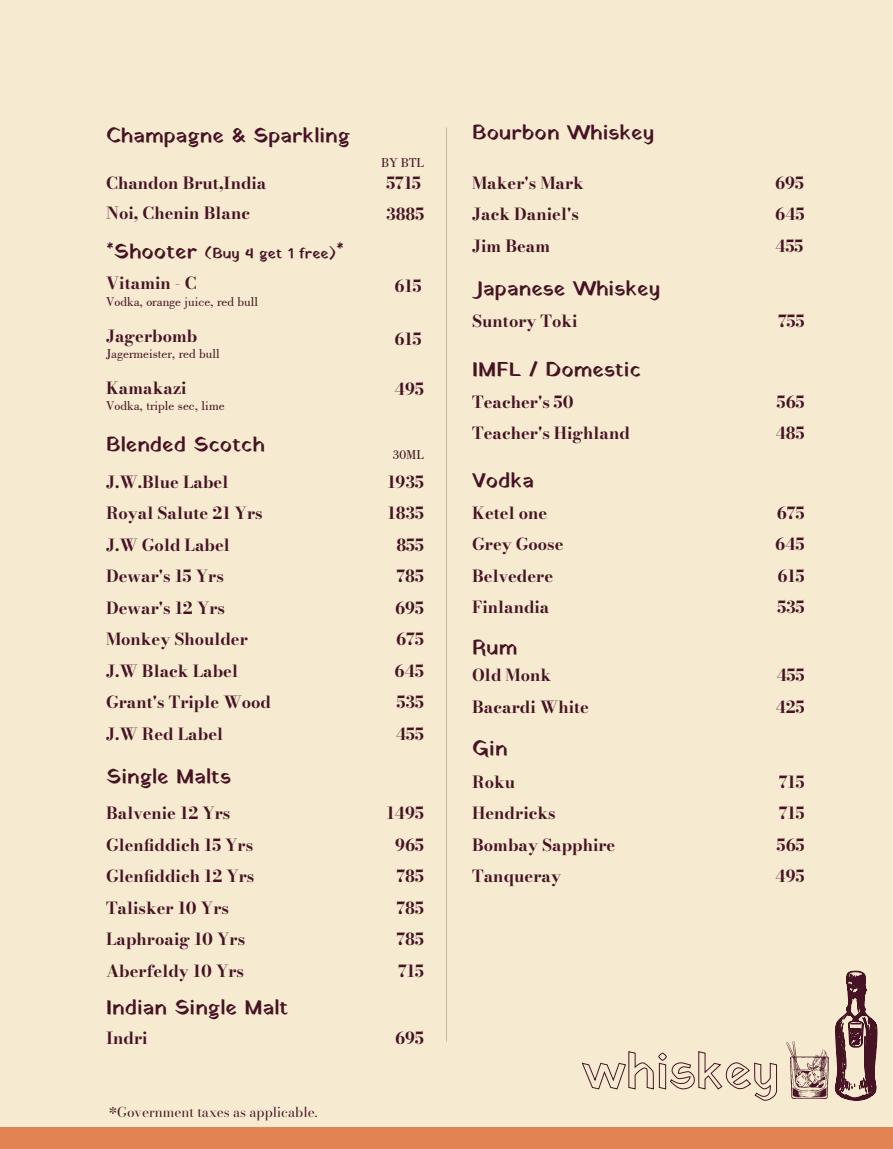
<style>
.page{position:relative;width:893px;height:1149px;background:#fff}
.page>*{position:absolute;margin:0;border:0;box-sizing:border-box;transform-origin:0 0}
.t1{font:21px "Yatra One";color:#461325}
.t2{font:16.5px/31.5px "Bodoni Moda";color:#461325}
.t3{font:15px "Yatra One";color:#461325}
.t4{font:13.5px "Bodoni BT";color:#461325}
.t5{font:13.5px "Bodoni Moda 16 pt";color:#461325}
.s1{font-size:21px}
</style>
<div class="page">
<div style="left:0;top:0;width:893px;height:1148px;background:#f6ebd0"></div>
<div style="left:0;top:1127px;width:893px;height:21px;background:#e18353"></div>
<svg style="left:786px;top:970px;width:92px;height:131px"></svg>
<svg style="left:581px;top:1051px;width:196px;height:50px"></svg>
<p class="t1" style="left:106px;top:121px;width:246px">Champagne &amp; Sparkling</p>
<p class="t2" style="left:106px;top:167px;width:162px;line-height:30.3px">Chandon Brut,India<br>Noi, Chenin Blanc</p>
<p class="t3" style="left:106px;top:243px;width:239px"><span class="s1">*Shooter</span> (Buy 4 get 1 free)<span class="s1">*</span></p>
<p class="t2" style="left:106px;top:267px;width:92px">Vitamin - C</p>
<p class="t4" style="left:106px;top:293px;width:154px">Vodka, orange juice, red bull</p>
<p class="t2" style="left:106px;top:320px;width:93px">Jagerbomb</p>
<p class="t4" style="left:106px;top:345px;width:115px">Jagermeister, red bull</p>
<p class="t2" style="left:106px;top:372px;width:82px">Kamakazi</p>
<p class="t4" style="left:106px;top:397px;width:120px">Vodka, triple sec, lime</p>
<p class="t1" style="left:106px;top:430px;width:160px">Blended Scotch</p>
<p class="t2" style="left:106px;top:465px;width:166px">J.W.Blue Label<br>Royal Salute 21 Yrs<br>J.W Gold Label<br>Dewar's 15 Yrs<br>Dewar's 12 Yrs<br>Monkey Shoulder<br>J.W Black Label<br>Grant's Triple Wood<br>J.W Red Label</p>
<p class="t1" style="left:106px;top:761px;width:126px">Single Malts</p>
<p class="t2" style="left:106px;top:797px;width:150px">Balvenie 12 Yrs<br>Glenfiddich 15 Yrs<br>Glenfiddich 12 Yrs<br>Talisker 10 Yrs<br>Laphroaig 10 Yrs<br>Aberfeldy 10 Yrs</p>
<p class="t1" style="left:106px;top:992px;width:184px">Indian Single Malt</p>
<p class="t2" style="left:106px;top:1021px;width:43px">Indri</p>
<p class="t5" style="left:109px;top:1102px;width:210px">*Government taxes as applicable.</p>
<p class="t4" style="left:381px;top:154px;width:44px">BY BTL</p>
<p class="t2" style="left:386px;top:167px;width:39px">5715<br>3885</p>
<p class="t2" style="left:394px;top:270px;width:29px">615</p>
<p class="t2" style="left:394px;top:323px;width:29px">615</p>
<p class="t2" style="left:394px;top:372px;width:31px">495</p>
<p class="t4" style="left:393px;top:446px;width:33px">30ML</p>
<p class="t2" style="left:387px;top:465px;width:38px;text-align:center">1935<br>1835<br>855<br>785<br>695<br>675<br>645<br>535<br>455</p>
<p class="t2" style="left:395px;top:797px;width:30px;text-align:justify;text-indent:-9px">1495<br>965<br>785<br>785<br>785<br>715</p>
<p class="t2" style="left:395px;top:1021px;width:30px">695</p>
<p class="t1" style="left:472px;top:118px;width:184px">Bourbon Whiskey</p>
<p class="t2" style="left:472px;top:167px;width:113px">Maker's Mark<br>Jack Daniel's<br>Jim Beam</p>
<p class="t2" style="left:775px;top:167px;width:31px;text-align:justify">695<br>645<br>455</p>
<p class="t1" style="left:476px;top:274px;width:186px">Japanese Whiskey</p>
<p class="t2" style="left:472px;top:305px;width:107px">Suntory Toki</p>
<p class="t2" style="left:778px;top:305px;width:28px">755</p>
<p class="t1" style="left:472px;top:355px;width:170px">IMFL / Domestic</p>
<p class="t2" style="left:472px;top:385px;width:159px">Teacher's 50<br>Teacher's Highland</p>
<p class="t2" style="left:775px;top:385px;width:31px">565<br>485</p>
<p class="t1" style="left:472px;top:466px;width:63px">Vodka</p>
<p class="t2" style="left:472px;top:496px;width:93px">Ketel one<br>Grey Goose<br>Belvedere<br>Finlandia</p>
<p class="t2" style="left:775px;top:496px;width:31px;text-align:justify">675<br>645<br>615<br>535</p>
<p class="t1" style="left:472px;top:633px;width:47px">Rum</p>
<p class="t2" style="left:472px;top:659px;width:118px">Old Monk<br>Bacardi White</p>
<p class="t2" style="left:775px;top:659px;width:31px">455<br>425</p>
<p class="t1" style="left:472px;top:733px;width:37px">Gin</p>
<p class="t2" style="left:472px;top:765px;width:145px">Roku<br>Hendricks<br>Bombay Sapphire<br>Tanqueray</p>
<p class="t2" style="left:775px;top:765px;width:31px;text-align:justify">715<br>715<br>565<br>495</p>
</div>
